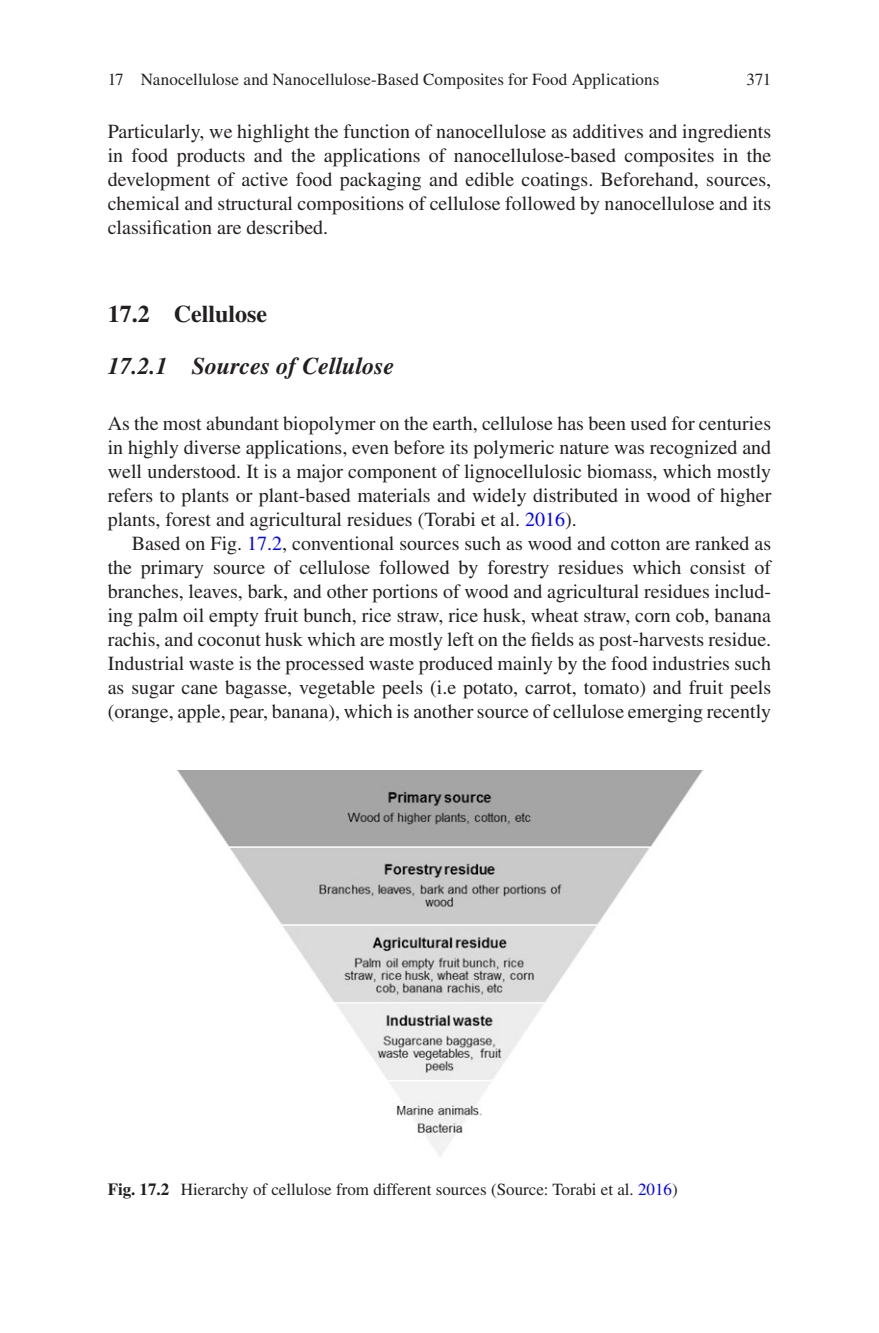
<style>
.page{position:relative;width:879px;height:1333px;background:#fff}
.page>*{position:absolute;margin:0;border:0;box-sizing:border-box;transform-origin:0 0}
.t1{font:italic 700 24px "Hmvtls Slfyrw Times LT Std";color:#231f20}
.t2{font:700 24px "Qrtqgg Gjclbg Times LT Std";color:#231f20}
.t3{font:20px/24px "Krvnhw Thxwrg Times LT Std";color:#231f20;text-align:justify}
.t4{font:17px "Krvnhw Thxwrg Times LT Std";color:#231f20}
.s1{color:#00f}
.s2{font-family:"Qrtqgg Gjclbg Times LT Std";font-weight:700}
</style>
<div class="page">
<img style="left:177px;top:770px;width:526px;height:386px">
<p class="t4" style="left:108px;top:70px;width:553px">17 Nanocellulose and Nanocellulose-Based Composites for Food Applications</p>
<p class="t4" style="left:746px;top:70px;width:26px">371</p>
<p class="t3" style="left:108px;top:119px;width:665px">Particularly, we highlight the function of nanocellulose as additives and ingredients in food products and the applications of nanocellulose-based composites in the development of active food packaging and edible coatings. Beforehand, sources, chemical and structural compositions of cellulose followed by nanocellulose and its classification are described.</p>
<p class="t2" style="left:108px;top:300px;width:161px">17.2 Cellulose</p>
<p class="t1" style="left:108px;top:352px;width:288px">17.2.1 Sources of Cellulose</p>
<p class="t3" style="left:108px;top:411px;width:665px">As the most abundant biopolymer on the earth, cellulose has been used for centuries in highly diverse applications, even before its polymeric nature was recognized and well understood. It is a major component of lignocellulosic biomass, which mostly refers to plants or plant-based materials and widely distributed in wood of higher plants, forest and agricultural residues (Torabi et al. <span class="s1">2016</span>).</p>
<p class="t3" style="left:108px;top:531px;width:665px;text-indent:24px">Based on Fig. <span class="s1">17.2</span>, conventional sources such as wood and cotton are ranked as the primary source of cellulose followed by forestry residues which consist of branches, leaves, bark, and other portions of wood and agricultural residues includ&shy;ing palm oil empty fruit bunch, rice straw, rice husk, wheat straw, corn cob, banana rachis, and coconut husk which are mostly left on the fields as post-harvests residue.<br>Industrial waste is the processed waste produced mainly by the food industries such as sugar cane bagasse, vegetable peels (i.e potato, carrot, tomato) and fruit peels (orange, apple, pear, banana), which is another source of cellulose emerging recently</p>
<p class="t4" style="left:108px;top:1179px;width:571px"><span class="s2">Fig. 17.2</span> Hierarchy of cellulose from different sources (Source: Torabi et al. <span class="s1">2016</span>)</p>
</div>
